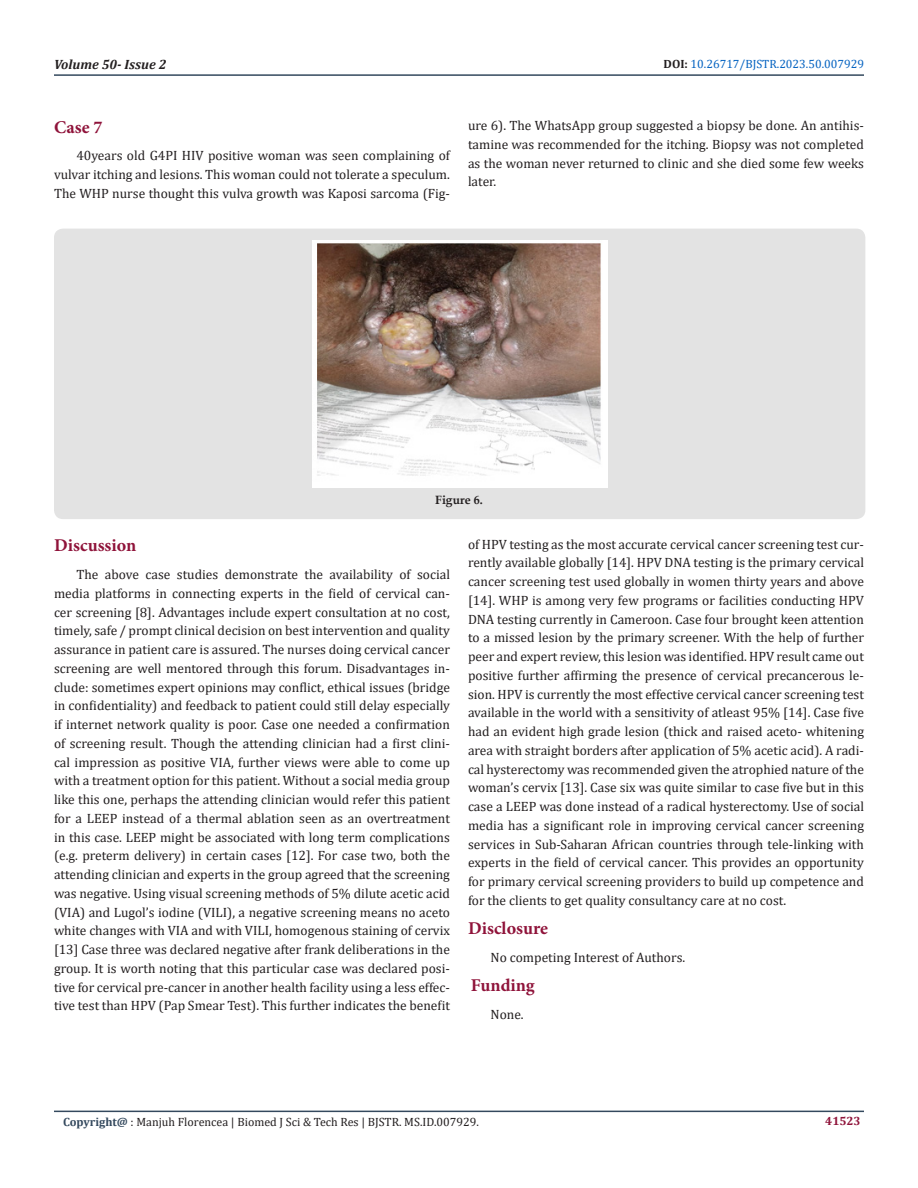
<style>
.page{position:relative;width:918px;height:1188px;background:#fff}
.page>*{position:absolute;margin:0;border:0;box-sizing:border-box;transform-origin:0 0}
.t1{font:700 18px "Minion Pro";color:#8f133a}
.t2{font:13.5px/18.8px "Cambria";color:#231f20;text-align:justify}
.t3{font:italic 700 13.5px "Cambria";color:#231f20}
.t4{font:12px "Cambria";color:#231f20}
.t5{font:12px "Cambria";color:#0563c1}
.t6{font:700 12px "Book Antiqua";color:#231f20}
.t7{font:700 12px "Cambria";color:#8f133a}
.s1{font-weight:700;color:#231f20}
.s2{font-weight:700;color:#34495e}
</style>
<div class="page">
<hr style="left:54px;top:1111px;width:810px;height:1px;background:#34495e">
<hr style="left:54px;top:74px;width:810px;height:2px;background:#34495e">
<div style="left:54px;top:229px;width:811px;height:290px;background:#e3e3e3;border-radius:9px"></div>
<img style="left:313px;top:240px;width:294px;height:248px">
<p class="t3" style="left:54px;top:55px;width:114px">Volume 50- Issue 2</p>
<p class="t5" style="left:664px;top:57px;width:202px"><span class="s1">DOI:</span> 10.26717/BJSTR.2023.50.007929</p>
<p class="t1" style="left:54px;top:114px;width:50px">Case 7</p>
<p class="t2" style="left:54px;top:146px;width:398px;text-indent:22px">40years old G4PI HIV positive woman was seen complaining of vulvar itching and lesions. This woman could not tolerate a speculum.<br>The WHP nurse thought this vulva growth was Kaposi sarcoma (Fig-</p>
<p class="t2" style="left:468px;top:116px;width:397px">ure 6). The WhatsApp group suggested a biopsy be done. An antihis&shy;tamine was recommended for the itching. Biopsy was not completed as the woman never returned to clinic and she died some few weeks later.</p>
<p class="t6" style="left:435px;top:492px;width:49px">Figure 6.</p>
<p class="t1" style="left:54px;top:533px;width:84px">Discussion</p>
<p class="t2" style="left:54px;top:565px;width:398px;text-indent:22px">The above case studies demonstrate the availability of social media platforms in connecting experts in the field of cervical can&shy;cer screening [8]. Advantages include expert consultation at no cost, timely, safe / prompt clinical decision on best intervention and quality assurance in patient care is assured. The nurses doing cervical cancer screening are well mentored through this forum. Disadvantages in&shy;clude: sometimes expert opinions may conflict, ethical issues (bridge in confidentiality) and feedback to patient could still delay especially if internet network quality is poor. Case one needed a confirmation of screening result. Though the attending clinician had a first clini&shy;cal impression as positive VIA, further views were able to come up with a treatment option for this patient. Without a social media group like this one, perhaps the attending clinician would refer this patient for a LEEP instead of a thermal ablation seen as an overtreatment in this case. LEEP might be associated with long term complications (e.g. preterm delivery) in certain cases [12]. For case two, both the attending clinician and experts in the group agreed that the screening was negative. Using visual screening methods of 5% dilute acetic acid (VIA) and Lugol’s iodine (VILI), a negative screening means no aceto white changes with VIA and with VILI, homogenous staining of cervix [13] Case three was declared negative after frank deliberations in the group. It is worth noting that this particular case was declared posi&shy;tive for cervical pre-cancer in another health facility using a less effec&shy;tive test than HPV (Pap Smear Test). This further indicates the benefit</p>
<p class="t2" style="left:468px;top:535px;width:398px">of HPV testing as the most accurate cervical cancer screening test cur&shy;rently available globally [14]. HPV DNA testing is the primary cervical cancer screening test used globally in women thirty years and above [14]. WHP is among very few programs or facilities conducting HPV DNA testing currently in Cameroon. Case four brought keen attention to a missed lesion by the primary screener. With the help of further peer and expert review, this lesion was identified. HPV result came out positive further affirming the presence of cervical precancerous le&shy;sion. HPV is currently the most effective cervical cancer screening test available in the world with a sensitivity of atleast 95% [14]. Case five had an evident high grade lesion (thick and raised aceto- whitening area with straight borders after application of 5% acetic acid). A radi&shy;cal hysterectomy was recommended given the atrophied nature of the woman’s cervix [13]. Case six was quite similar to case five but in this case a LEEP was done instead of a radical hysterectomy. Use of social media has a significant role in improving cervical cancer screening services in Sub-Saharan African countries through tele-linking with experts in the field of cervical cancer. This provides an opportunity for primary cervical screening providers to build up competence and for the clients to get quality consultancy care at no cost.</p>
<p class="t1" style="left:468px;top:916px;width:82px">Disclosure</p>
<p class="t2" style="left:490px;top:948px;width:196px">No competing Interest of Authors.</p>
<p class="t1" style="left:471px;top:973px;width:65px">Funding</p>
<p class="t2" style="left:490px;top:1005px;width:35px">None.</p>
<p class="t4" style="left:63px;top:1115px;width:417px"><span class="s2">Copyright@</span> : Manjuh Florencea | Biomed J Sci &amp; Tech Res | BJSTR. MS.ID.007929.</p>
<p class="t7" style="left:825px;top:1113px;width:37px">41523</p>
</div>
